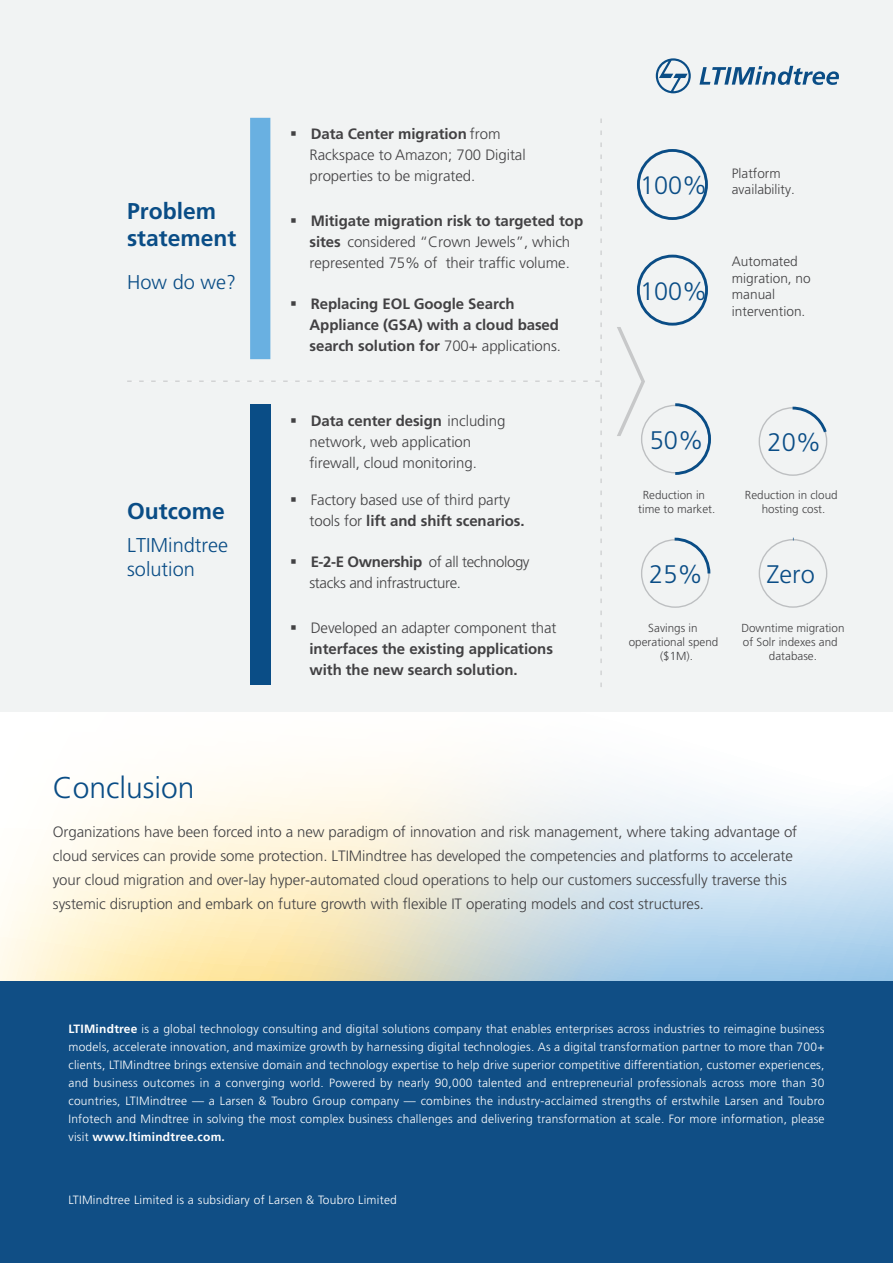
<style>
.page{position:relative;width:893px;height:1263px;background:#fff}
.page>*{position:absolute;margin:0;border:0;box-sizing:border-box;transform-origin:0 0}
.t1{font:300 30px "Frutiger LT Pro";color:#0a4d86}
.t2{font:300 25.35px "Frutiger LT Pro";color:#0a4d86}
.t3{font:300 25.2px "Frutiger LT Pro";color:#0a4d86}
.t4{font:700 22.8px/27.3px "Frutiger LT Pro";color:#0a4d86}
.t5{font:300 19.95px/24px "Frutiger LT Pro";color:#0a4d86}
.t6{font:300 15px/21px "Frutiger LT Pro";letter-spacing:-.005em;color:#424143}
.t7{font:700 15px/21px "Frutiger LT Pro";letter-spacing:-.005em;color:#424143}
.t8{font:300 15px/21px "Frutiger LT Pro";letter-spacing:-.025em;color:#424143}
.t9{font:300 13.65px/16.4px "Frutiger LT Pro";color:#424143}
.t10{font:300 13.5px/16.2px "Frutiger LT Pro";color:#424143}
.t11{font:300 12px/18px "Frutiger LT Pro";letter-spacing:.02em;color:#fff;text-align:justify}
.t12{font:300 11.7px/14px "Frutiger LT Pro";color:#424143;text-align:center}
.s1{font-weight:700}
.s2{font-weight:300}
.s3{font-size:25.2px;color:#0a4d86}
</style>
<div class="page">
<svg style="left:0;top:711px;width:893px;height:271px"></svg>
<div style="left:0;top:982px;width:893px;height:281px;background:#104e85"></div>
<div style="left:0;top:0;width:893px;height:711px;background:#f1f3f3"></div>
<svg style="left:637px;top:149px;width:71px;height:71px"></svg>
<svg style="left:759px;top:538px;width:68px;height:70px"></svg>
<svg style="left:617px;top:255px;width:94px;height:220px"></svg>
<svg style="left:641px;top:538px;width:69px;height:70px"></svg>
<svg style="left:759px;top:407px;width:68px;height:69px"></svg>
<svg style="left:127px;top:119px;width:475px;height:568px"></svg>
<svg style="left:656px;top:58px;width:35px;height:35px"></svg>
<svg style="left:699px;top:66px;width:140px;height:19px"></svg>
<h3 class="t4" style="left:127px;top:197px;width:111px">Problem statement</h3>
<h3 class="t5" style="left:127px;top:270px;width:110px">How do we?</h3>
<h3 class="t4" style="left:127px;top:498px;width:99px">Outcome</h3>
<h3 class="t5" style="left:127px;top:533px;width:102px">LTIMindtree solution</h3>
<p class="t6" style="left:310px;top:124px;width:218px;text-indent:-19px">▪ <span class="s1">Data Center migration</span> from<br>Rackspace to Amazon; 700 Digital properties to be migrated.</p>
<p class="t6" style="left:290px;top:211px;width:294px;text-align:center">▪ <span class="s1">Mitigate migration risk to targeted top sites</span> considered “Crown Jewels”, which represented 75% of their traffic volume.</p>
<p class="t7" style="left:310px;top:293px;width:253px;text-indent:-19px">▪ Replacing EOL Google Search<br>Appliance (GSA) with a cloud based search solution for <span class="s2">700+ applications.</span></p>
<p class="t6" style="left:310px;top:410px;width:197px;text-indent:-19px">▪ <span class="s1">Data center design</span> including network, web application firewall, cloud monitoring.</p>
<p class="t6" style="left:310px;top:489px;width:217px;text-indent:-19px">▪ Factory based use of third party tools for <span class="s1">lift and shift scenarios.</span></p>
<p class="t8" style="left:310px;top:551px;width:222px;text-indent:-19px">▪ <span class="s1">E-2-E Ownership</span> of all technology stacks and infrastructure.</p>
<p class="t7" style="left:310px;top:617px;width:249px;text-indent:-19px">▪ <span class="s2">Developed an adapter component that </span>interfaces the existing applications with the new search solution.</p>
<p class="t10" style="left:640px;top:165px;width:156px;text-indent:92px">Platform<br><span class="s3">100%</span> availability.</p>
<h3 class="t3" style="left:640px;top:276px;width:69px">100%</h3>
<p class="t9" style="left:732px;top:254px;width:80px">Automated migration, no manual intervention.</p>
<h2 class="t2" style="left:650px;top:425px;width:55px">50%</h2>
<h2 class="t2" style="left:767px;top:427px;width:55px">20%</h2>
<p class="t12" style="left:638px;top:488px;width:79px">Reduction in time to market.</p>
<p class="t12" style="left:745px;top:488px;width:94px">Reduction in cloud hosting cost.</p>
<h2 class="t2" style="left:649px;top:559px;width:55px">25%</h2>
<h2 class="t2" style="left:767px;top:559px;width:49px">Zero</h2>
<p class="t12" style="left:629px;top:621px;width:91px">Savings in operational spend ($1M).</p>
<p class="t12" style="left:741px;top:621px;width:105px">Downtime migration of Solr indexes and database.</p>
<h1 class="t1" style="left:53px;top:770px;width:143px">Conclusion</h1>
<p class="t6" style="left:53px;top:819px;width:746px;line-height:24px">Organizations have been forced into a new paradigm of innovation and risk management, where taking advantage of cloud services can provide some protection. LTIMindtree has developed the competencies and platforms to accelerate your cloud migration and over-lay hyper-automated cloud operations to help our customers successfully traverse this systemic disruption and embark on future growth with flexible IT operating models and cost structures.</p>
<p class="t11" style="left:68px;top:1020px;width:758px"><span class="s1">LTIMindtree</span> is a global technology consulting and digital solutions company that enables enterprises across industries to reimagine business models, accelerate innovation, and maximize growth by harnessing digital technologies. As a digital transformation partner to more than 700+ clients, LTIMindtree brings extensive domain and technology expertise to help drive superior competitive differentiation, customer experiences, and business outcomes in a converging world. Powered by nearly 90,000 talented and entrepreneurial professionals across more than 30 countries, LTIMindtree — a Larsen &amp; Toubro Group company — combines the industry-acclaimed strengths of erstwhile Larsen and Toubro Infotech and Mindtree in solving the most complex business challenges and delivering transformation at scale. For more information, please visit <span class="s1">www.ltimindtree.com.</span></p>
<p class="t11" style="left:68px;top:1191px;width:330px">LTIMindtree Limited is a subsidiary of Larsen &amp; Toubro Limited</p>
</div>
